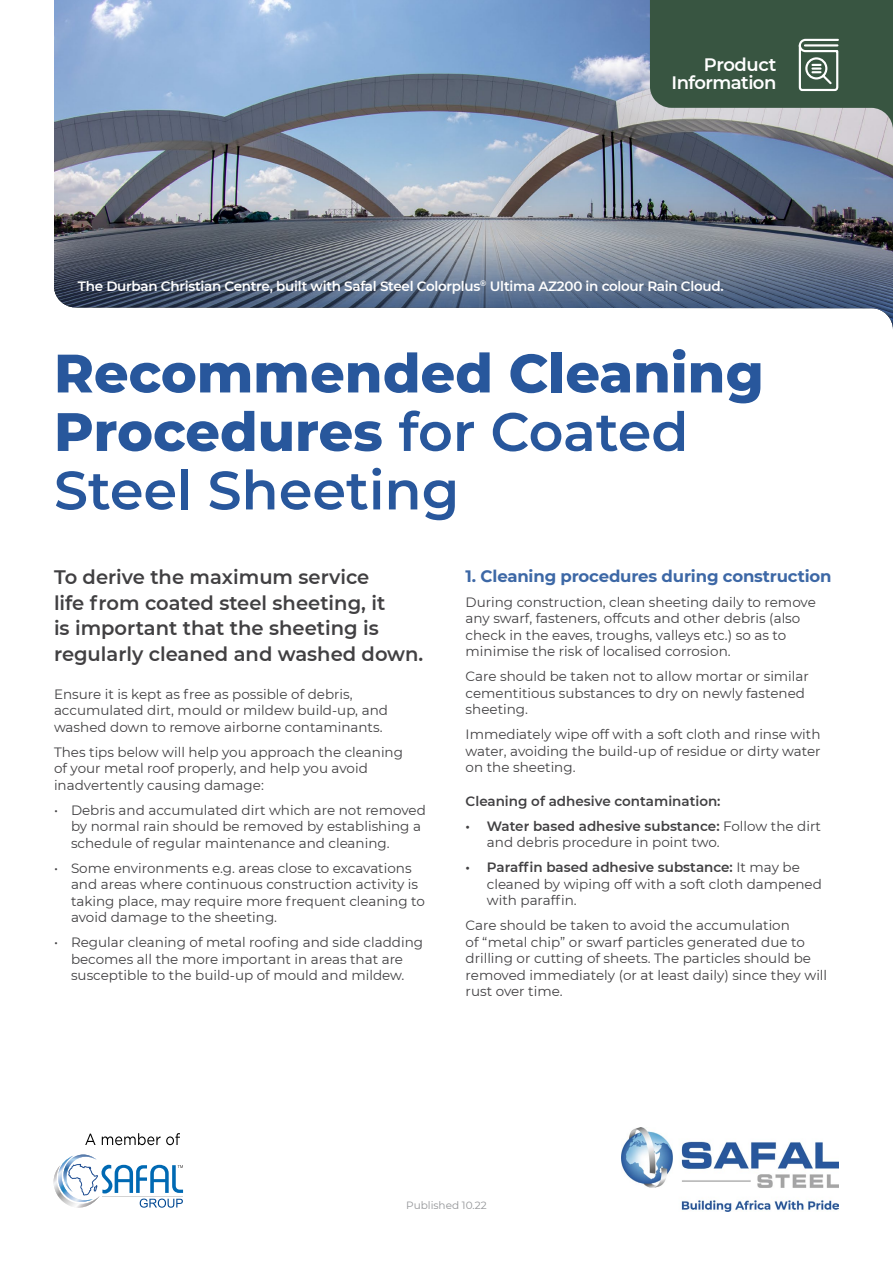
<style>
.page{position:relative;width:893px;height:1263px;background:#fff}
.page>*{position:absolute;margin:0;border:0;box-sizing:border-box;transform-origin:0 0}
.t1{font:800 54px/58.5px "Montserrat";color:#28579c}
.t2{font:600 19.5px/25.5px "Montserrat";color:#414042}
.t3{font:600 18px/18px "Montserrat";letter-spacing:-.03em;color:#fff;text-align:right}
.t4{font:700 16.5px "Montserrat";letter-spacing:-.01em;color:#3d68a6}
.t5{font:13.5px/16.5px "Montserrat";color:#414042}
.t6{font:600 13.5px "Montserrat";letter-spacing:-.02em;color:#fff}
.t7{font:600 13.5px "Montserrat";color:#414042}
.t8{font:10.5px "Montserrat";color:#939598}
.s1{font-weight:600}
</style>
<div class="page">
<img style="left:54px;top:0;width:839px;height:329px">
<svg style="left:53px;top:1133px;width:130px;height:75px"></svg>
<img style="left:622px;top:1127px;width:217px;height:84px">
<svg style="left:650px;top:0;width:243px;height:130px;background:#536a5b"></svg>
<h3 class="t3" style="left:671px;top:55px;width:106px">Product<br>Information</h3>
<p class="t6" style="left:78px;top:276px;width:647px">The Durban Christian Centre, built with Safal Steel Colorplus<sup>®</sup> Ultima AZ200 in colour Rain Cloud.</p>
<h1 class="t1" style="left:54px;top:341px;width:711px">Recommended Cleaning<br>Procedures <span class="s1">for Coated<br>Steel Sheeting</span></h1>
<h2 class="t2" style="left:54px;top:564px;width:371px">To derive the maximum service<br>life from coated steel sheeting, it<br>is important that the sheeting is regularly cleaned and washed down.</h2>
<p class="t5" style="left:54px;top:685px;width:335px">Ensure it is kept as free as possible of debris, accumulated dirt, mould or mildew build-up, and washed down to remove airborne contaminants.</p>
<p class="t5" style="left:54px;top:743px;width:351px">Thes tips below will help you approach the cleaning of your metal roof properly, and help you avoid inadvertently causing damage:</p>
<p class="t5" style="left:71px;top:801px;width:356px;text-indent:-17px">• Debris and accumulated dirt which are not removed by normal rain should be removed by establishing a schedule of regular maintenance and cleaning.</p>
<p class="t5" style="left:71px;top:859px;width:355px;text-indent:-17px">• Some environments e.g. areas close to excavations and areas where continuous construction activity is taking place, may require more frequent cleaning to avoid damage to the sheeting.</p>
<p class="t5" style="left:54px;top:934px;width:371px;text-align:center">• Regular cleaning of metal roofing and side cladding becomes all the more important in areas that are susceptible to the build-up of mould and mildew.</p>
<p class="t4" style="left:466px;top:564px;width:367px">1. Cleaning procedures during construction</p>
<p class="t5" style="left:466px;top:593px;width:352px">During construction, clean sheeting daily to remove any swarf, fasteners, offcuts and other debris (also check in the eaves, troughs, valleys etc.) so as to minimise the risk of localised corrosion.</p>
<p class="t5" style="left:466px;top:667px;width:345px">Care should be taken not to allow mortar or similar cementitious substances to dry on newly fastened sheeting.</p>
<p class="t5" style="left:466px;top:725px;width:356px;text-align:justify">Immediately wipe off with a soft cloth and rinse with water, avoiding the build-up of residue or dirty water on the sheeting.</p>
<p class="t7" style="left:466px;top:791px;width:256px">Cleaning of adhesive contamination:</p>
<p class="t5" style="left:487px;top:817px;width:336px;text-indent:-21px"><span class="s1">• Water based adhesive substance:</span> Follow the dirt and debris procedure in point two.</p>
<p class="t5" style="left:487px;top:858px;width:337px;text-indent:-21px"><span class="s1">• Paraffin based adhesive substance:</span> It may be cleaned by wiping off with a soft cloth dampened with paraffin.</p>
<p class="t5" style="left:466px;top:916px;width:363px">Care should be taken to avoid the accumulation<br>of “metal chip” or swarf particles generated due to drilling or cutting of sheets. The particles should be removed immediately (or at least daily) since they will rust over time.</p>
<p class="t8" style="left:406px;top:1198px;width:82px">Published 10.22</p>
</div>
